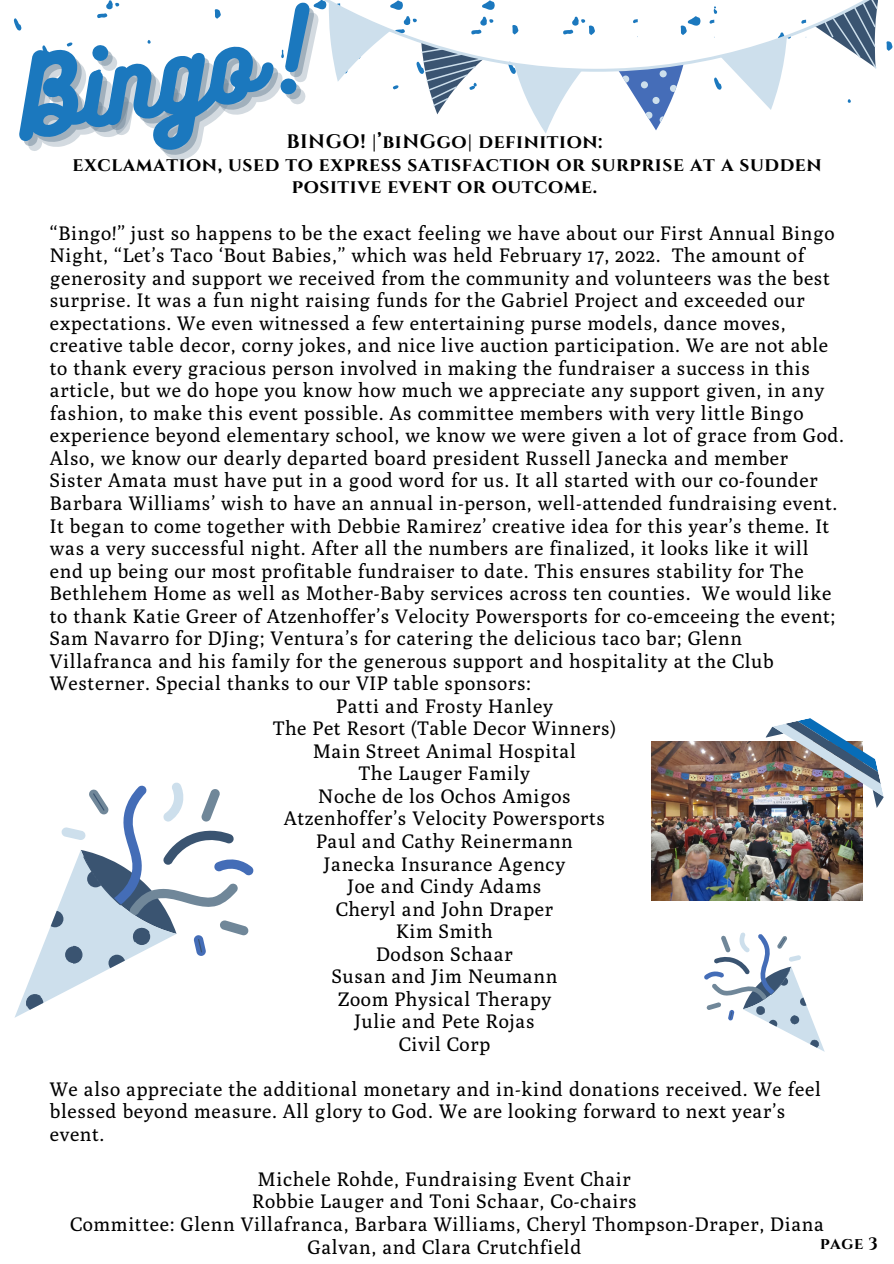
<style>
.page{position:relative;width:894px;height:1264px;background:#fff}
.page>*{position:absolute;margin:0;border:0;box-sizing:border-box;transform-origin:0 0}
.t1{font:95.85px "Bukhari Script";color:#1b78be}
.t2{font:19.5px/22.5px "Poly";letter-spacing:.03em;color:#000}
.t3{font:700 19.5px/22.5px "Cinzel";letter-spacing:.03em;color:#000;text-align:center}
.t4{font:700 16.5px "Cinzel";color:#000}
</style>
<div class="page">
<svg style="left:15px;top:782px;width:238px;height:235px"></svg>
<svg style="left:704px;top:932px;width:120px;height:119px"></svg>
<img style="left:651px;top:741px;width:211px;height:159px">
<img style="left:763px;top:718px;width:121px;height:99px">
<svg style="left:281px;top:50px;width:3px;height:8px"></svg>
<svg style="left:42px;top:45px;width:8px;height:13px"></svg>
<svg style="left:215px;top:9px;width:6px;height:10px"></svg>
<svg style="left:95px;top:69px;width:6px;height:5px"></svg>
<svg style="left:97px;top:0;width:22px;height:18px"></svg>
<svg style="left:176px;top:67px;width:3px;height:4px"></svg>
<svg style="left:14px;top:18px;width:7px;height:13px"></svg>
<svg style="left:67px;top:42px;width:5px;height:5px"></svg>
<svg style="left:147px;top:40px;width:4px;height:4px"></svg>
<svg style="left:313px;top:0;width:580px;height:133px"></svg>
<p class="t1" style="left:7px;top:40px;width:294px;rotate:-10deg">Bingo!</p>
<p class="t3" style="left:286px;top:131px;width:317px">BINGO! |’biNGgo| definition:</p>
<p class="t3" style="left:73px;top:154px;width:750px">exclamation, used to express satisfaction or surprise at a sudden positive event or outcome.</p>
<p class="t2" style="left:50px;top:221px;width:795px">“Bingo!” just so happens to be the exact feeling we have about our First Annual Bingo Night, “Let’s Taco ‘Bout Babies,” which was held February 17, 2022. The amount of generosity and support we received from the community and volunteers was the best surprise. It was a fun night raising funds for the Gabriel Project and exceeded our expectations. We even witnessed a few entertaining purse models, dance moves, creative table decor, corny jokes, and nice live auction participation. We are not able to thank every gracious person involved in making the fundraiser a success in this article, but we do hope you know how much we appreciate any support given, in any fashion, to make this event possible. As committee members with very little Bingo experience beyond elementary school, we know we were given a lot of grace from God.<br>Also, we know our dearly departed board president Russell Janecka and member Sister Amata must have put in a good word for us. It all started with our co-founder Barbara Williams’ wish to have an annual in-person, well-attended fundraising event.<br>It began to come together with Debbie Ramirez’ creative idea for this year’s theme. It was a very successful night. After all the numbers are finalized, it looks like it will end up being our most profitable fundraiser to date. This ensures stability for The Bethlehem Home as well as Mother-Baby services across ten counties. We would like to thank Katie Greer of Atzenhoffer’s Velocity Powersports for co-emceeing the event; Sam Navarro for DJing; Ventura’s for catering the delicious taco bar; Glenn Villafranca and his family for the generous support and hospitality at the Club Westerner. Special thanks to our VIP table sponsors:</p>
<p class="t2" style="left:336px;top:694px;width:218px">Patti and Frosty Hanley</p>
<p class="t2" style="left:273px;top:716px;width:344px">The Pet Resort (Table Decor Winners)</p>
<p class="t2" style="left:313px;top:739px;width:264px">Main Street Animal Hospital</p>
<p class="t2" style="left:359px;top:762px;width:172px">The Lauger Family</p>
<p class="t2" style="left:318px;top:784px;width:254px">Noche de los Ochos Amigos</p>
<p class="t2" style="left:284px;top:807px;width:323px">Atzenhoffer’s Velocity Powersports</p>
<p class="t2" style="left:316px;top:829px;width:258px">Paul and Cathy Reinermann</p>
<p class="t2" style="left:324px;top:852px;width:242px">Janecka Insurance Agency</p>
<p class="t2" style="left:347px;top:874px;width:195px">Joe and Cindy Adams</p>
<p class="t2" style="left:335px;top:897px;width:219px">Cheryl and John Draper</p>
<p class="t2" style="left:396px;top:919px;width:98px">Kim Smith</p>
<p class="t2" style="left:376px;top:942px;width:138px">Dodson Schaar</p>
<p class="t2" style="left:331px;top:964px;width:227px">Susan and Jim Neumann</p>
<p class="t2" style="left:337px;top:987px;width:215px">Zoom Physical Therapy</p>
<p class="t2" style="left:354px;top:1009px;width:182px">Julie and Pete Rojas</p>
<p class="t2" style="left:398px;top:1032px;width:93px">Civil Corp</p>
<p class="t2" style="left:50px;top:1077px;width:772px">We also appreciate the additional monetary and in-kind donations received. We feel blessed beyond measure. All glory to God. We are looking forward to next year’s event.</p>
<p class="t2" style="left:258px;top:1167px;width:374px">Michele Rohde, Fundraising Event Chair</p>
<p class="t2" style="left:252px;top:1189px;width:386px">Robbie Lauger and Toni Schaar, Co-chairs</p>
<p class="t2" style="left:70px;top:1212px;width:755px;text-align:center">Committee: Glenn Villafranca, Barbara Williams, Cheryl Thompson-Draper, Diana<br>Galvan, and Clara Crutchfield</p>
<p class="t4" style="left:819px;top:1232px;width:59px">page 3</p>
</div>
